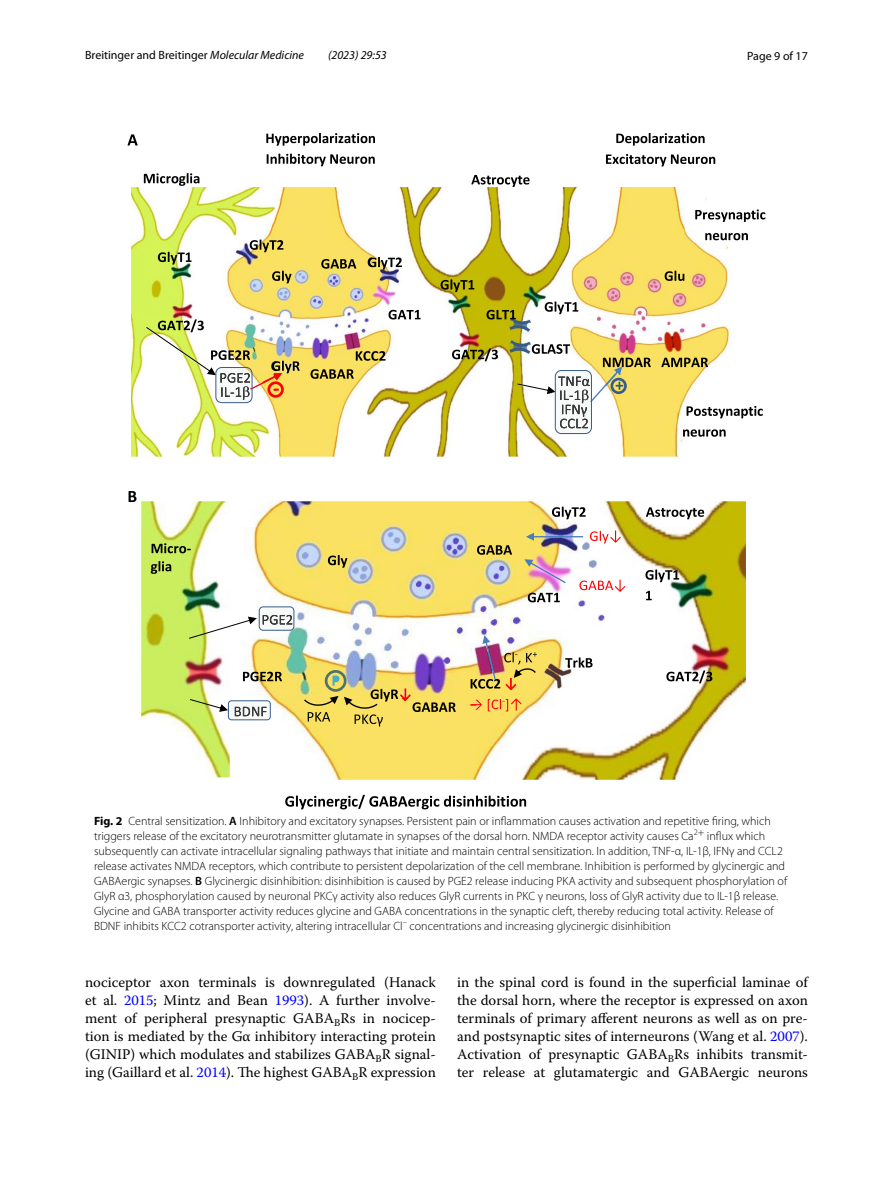
<style>
.page{position:relative;width:893px;height:1187px;background:#fff}
.page>*{position:absolute;margin:0;border:0;box-sizing:border-box;transform-origin:0 0}
.t1{font:14.7px/18px "Warnock Pro";color:#000;text-align:justify}
.t2{font:300 12px/15px "Myriad Pro";color:#000}
.t3{font:12px "Myriad Pro";color:#000}
.t4{font:italic 12px "Myriad Pro";color:#000}
.s1{font-style:italic}
.s2{font-weight:700}
.s3{font-weight:600}
.s4{color:#00f}
</style>
<div class="page">
<img style="left:131px;top:187px;width:614px;height:592px">
<svg style="left:128px;top:134px;width:10px;height:11px"></svg>
<svg style="left:129px;top:491px;width:7px;height:11px"></svg>
<svg style="left:471px;top:698px;width:50px;height:13px"></svg>
<svg style="left:243px;top:671px;width:39px;height:10px"></svg>
<div style="left:325px;top:670px;width:21px;height:21px;border:3px solid #4f736a;border-radius:50%"></div>
<svg style="left:328px;top:555px;width:19px;height:12px"></svg>
<svg style="left:477px;top:545px;width:35px;height:9px"></svg>
<svg style="left:552px;top:506px;width:34px;height:13px"></svg>
<svg style="left:528px;top:592px;width:32px;height:10px"></svg>
<svg style="left:645px;top:569px;width:34px;height:13px"></svg>
<svg style="left:646px;top:590px;width:6px;height:10px"></svg>
<svg style="left:666px;top:670px;width:46px;height:13px"></svg>
<svg style="left:590px;top:530px;width:31px;height:13px"></svg>
<svg style="left:524px;top:559px;width:42px;height:24px"></svg>
<svg style="left:579px;top:579px;width:46px;height:12px"></svg>
<img style="left:304px;top:675px;width:152px;height:51px">
<svg style="left:526px;top:532px;width:57px;height:8px"></svg>
<svg style="left:285px;top:794px;width:241px;height:15px"></svg>
<svg style="left:235px;top:706px;width:31px;height:10px"></svg>
<div style="left:228px;top:700px;width:43px;height:20px;border:1px solid #385d8a;border-radius:3px"></div>
<svg style="left:190px;top:699px;width:38px;height:12px"></svg>
<svg style="left:263px;top:615px;width:29px;height:9px"></svg>
<div style="left:259px;top:606px;width:35px;height:24px;border:1px solid #385d8a;border-radius:4px"></div>
<svg style="left:189px;top:616px;width:68px;height:22px"></svg>
<svg style="left:646px;top:507px;width:58px;height:12px"></svg>
<svg style="left:565px;top:657px;width:28px;height:10px"></svg>
<img style="left:471px;top:635px;width:66px;height:55px">
<svg style="left:441px;top:279px;width:33px;height:13px"></svg>
<svg style="left:158px;top:252px;width:34px;height:12px"></svg>
<svg style="left:250px;top:239px;width:33px;height:13px"></svg>
<svg style="left:368px;top:257px;width:34px;height:13px"></svg>
<svg style="left:452px;top:348px;width:46px;height:13px"></svg>
<svg style="left:311px;top:369px;width:43px;height:10px"></svg>
<svg style="left:661px;top:357px;width:47px;height:10px"></svg>
<svg style="left:272px;top:271px;width:19px;height:12px"></svg>
<svg style="left:321px;top:259px;width:35px;height:10px"></svg>
<svg style="left:356px;top:351px;width:30px;height:10px"></svg>
<svg style="left:665px;top:271px;width:19px;height:10px"></svg>
<svg style="left:388px;top:310px;width:33px;height:9px"></svg>
<svg style="left:545px;top:301px;width:33px;height:13px"></svg>
<svg style="left:695px;top:209px;width:70px;height:13px"></svg>
<svg style="left:705px;top:233px;width:43px;height:7px"></svg>
<svg style="left:687px;top:406px;width:76px;height:12px"></svg>
<svg style="left:683px;top:429px;width:43px;height:7px"></svg>
<svg style="left:471px;top:175px;width:59px;height:12px"></svg>
<svg style="left:144px;top:173px;width:55px;height:13px"></svg>
<svg style="left:266px;top:133px;width:109px;height:13px"></svg>
<svg style="left:267px;top:154px;width:108px;height:12px"></svg>
<svg style="left:616px;top:133px;width:89px;height:13px"></svg>
<svg style="left:606px;top:154px;width:109px;height:12px"></svg>
<div style="left:555px;top:370px;width:37px;height:64px;border:1px solid #385d8a;border-radius:6px"></div>
<img style="left:146px;top:319px;width:154px;height:81px">
<div style="left:215px;top:367px;width:38px;height:36px;border:1px solid #385d8a;border-radius:6px"></div>
<svg style="left:486px;top:310px;width:30px;height:9px"></svg>
<svg style="left:517px;top:344px;width:134px;height:84px"></svg>
<svg style="left:152px;top:543px;width:39px;height:10px"></svg>
<svg style="left:151px;top:561px;width:20px;height:13px"></svg>
<p class="t3" style="left:85px;top:48px;width:220px">Breitinger and Breitinger <span class="s1">Molecular Medicine</span></p>
<p class="t4" style="left:328px;top:48px;width:60px">(2023) 29:53</p>
<p class="t3" style="left:747px;top:48px;width:62px">Page 9 of 17</p>
<p class="t2" style="left:94px;top:813px;width:695px"><span class="s2">Fig. 2</span> Central sensitization. <span class="s3">A</span> Inhibitory and excitatory synapses. Persistent pain or inflammation causes activation and repetitive firing, which triggers release of the excitatory neurotransmitter glutamate in synapses of the dorsal horn. NMDA receptor activity causes Ca<sup>2</sup><sup>+</sup> influx which subsequently can activate intracellular signaling pathways that initiate and maintain central sensitization. In addition, TNF-α, IL-1β, IFNγ and CCL2 release activates NMDA receptors, which contribute to persistent depolarization of the cell membrane. Inhibition is performed by glycinergic and GABAergic synapses. <span class="s3">B</span> Glycinergic disinhibition: disinhibition is caused by PGE2 release inducing PKA activity and subsequent phosphorylation of GlyR α3, phosphorylation caused by neuronal PKCγ activity also reduces GlyR currents in PKC γ neurons, loss of GlyR activity due to IL-1β release.<br>Glycine and GABA transporter activity reduces glycine and GABA concentrations in the synaptic cleft, thereby reducing total activity. Release of BDNF inhibits KCC2 cotransporter activity, altering intracellular Cl<sup>–</sup> concentrations and increasing glycinergic disinhibition</p>
<p class="t1" style="left:85px;top:972px;width:352px">nociceptor axon terminals is downregulated (Hanack et al. <span class="s4">2015</span>; Mintz and Bean <span class="s4">1993</span>). A further involve&shy;ment of peripheral presynaptic GABA<sub>B</sub>Rs in nocicep&shy;tion is mediated by the Gα inhibitory interacting protein (GINIP) which modulates and stabilizes GABA<sub>B</sub>R signal&shy;ing (Gaillard et al. <span class="s4">2014</span>). The highest GABA<sub>B</sub>R expression</p>
<p class="t1" style="left:457px;top:972px;width:352px">in the spinal cord is found in the superficial laminae of the dorsal horn, where the receptor is expressed on axon terminals of primary afferent neurons as well as on pre&shy;and postsynaptic sites of interneurons (Wang et al. <span class="s4">2007</span>).<br>Activation of presynaptic GABA<sub>B</sub>Rs inhibits transmit&shy;ter release at glutamatergic and GABAergic neurons</p>
</div>
